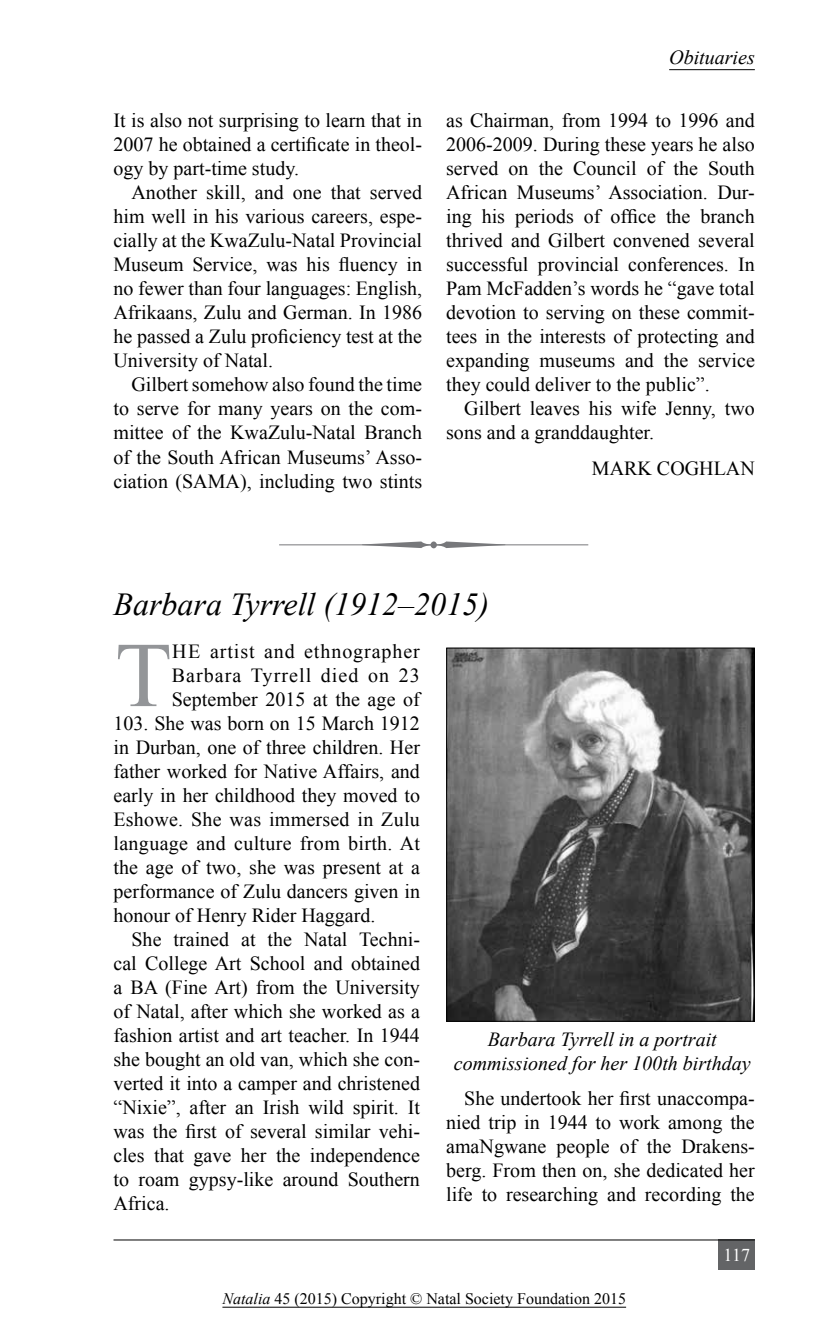
<style>
.page{position:relative;width:840px;height:1333px;background:#fff}
.page>*{position:absolute;margin:0;border:0;box-sizing:border-box;transform-origin:0 0}
.t1{font:92.4px "Times New Roman";color:#939598}
.t2{font:italic 32px "Times New Roman";color:#000}
.t3{font:20px/24px "Times New Roman";color:#000;text-align:justify}
.t4{font:italic 20px/24px "Times New Roman";color:#000;text-align:center}
.t5{font:20px "Times New Roman";letter-spacing:.045em;color:#000}
.t6{font:20px "Times New Roman";letter-spacing:.055em;color:#000}
.t7{font:18px "Times New Roman";color:#fff}
.t8{font:16px "Times New Roman";color:#000}
.s1{font-style:italic}
</style>
<div class="page">
<hr style="left:668px;top:69px;width:86px;height:1px;background:#000">
<div style="left:718px;top:1239px;width:36px;height:30px;background:#636466"></div>
<hr style="left:113px;top:1239px;width:641px;height:1px;background:#000">
<hr style="left:222px;top:1306px;width:403px;height:1px;background:#000">
<hr style="left:279px;top:544px;width:309px;height:1px;background:#77787b">
<img style="left:448px;top:649px;width:304px;height:370px">
<div style="left:446px;top:647px;width:308px;height:374px;border:1px solid #000"></div>
<svg style="left:362px;top:544px;width:143px;height:2px"></svg>
<p class="t3" style="left:113px;top:108px;width:310px">It is also not surprising to learn that in 2007 he obtained a certificate in theol&shy;ogy by part-time study.</p>
<p class="t3" style="left:113px;top:180px;width:310px;text-indent:18px">Another skill, and one that served him well in his various careers, espe&shy;cially at the KwaZulu-Natal Provincial Museum Service, was his fluency in no fewer than four languages: English, Afrikaans, Zulu and German. In 1986 he passed a Zulu proficiency test at the University of Natal.</p>
<p class="t3" style="left:113px;top:372px;width:310px;text-indent:18px">Gilbert somehow also found the time to serve for many years on the com&shy;mittee of the KwaZulu-Natal Branch of the South African Museums’ Asso&shy;ciation (SAMA), including two stints</p>
<p class="t4" style="left:668px;top:44px;width:87px">Obituaries</p>
<p class="t3" style="left:446px;top:108px;width:310px">as Chairman, from 1994 to 1996 and 2006-2009. During these years he also served on the Council of the South African Museums’ Association. Dur&shy;ing his periods of office the branch thrived and Gilbert convened several successful provincial conferences. In Pam McFadden’s words he “gave total devotion to serving on these commit&shy;tees in the interests of protecting and expanding museums and the service they could deliver to the public”.</p>
<p class="t3" style="left:446px;top:396px;width:310px;text-indent:18px">Gilbert leaves his wife Jenny, two sons and a granddaughter.</p>
<p class="t3" style="left:591px;top:455px;width:164px">MARK COGHLAN</p>
<h2 class="t2" style="left:113px;top:582px;width:377px">Barbara Tyrrell (1912–2015)</h2>
<h1 class="t1" style="left:115px;top:610px;width:58px">T</h1>
<p class="t5" style="left:172px;top:637px;width:249px">HE artist and ethnographer</p>
<p class="t6" style="left:172px;top:661px;width:250px">Barbara Tyrrell died on 23</p>
<p class="t3" style="left:172px;top:686px;width:249px">September 2015 at the age of</p>
<p class="t3" style="left:113px;top:710px;width:308px">103. She was born on 15 March 1912</p>
<p class="t3" style="left:113px;top:734px;width:308px">in Durban, one of three children. Her</p>
<p class="t3" style="left:113px;top:758px;width:308px">father worked for Native Affairs, and</p>
<p class="t3" style="left:113px;top:782px;width:308px">early in her childhood they moved to</p>
<p class="t3" style="left:113px;top:806px;width:307px">Eshowe. She was immersed in Zulu</p>
<p class="t3" style="left:113px;top:830px;width:308px">language and culture from birth. At</p>
<p class="t3" style="left:113px;top:854px;width:308px">the age of two, she was present at a</p>
<p class="t3" style="left:113px;top:878px;width:308px">performance of Zulu dancers given in</p>
<p class="t3" style="left:113px;top:902px;width:263px">honour of Henry Rider Haggard.</p>
<p class="t3" style="left:131px;top:926px;width:290px">She trained at the Natal Techni-</p>
<p class="t3" style="left:113px;top:950px;width:308px">cal College Art School and obtained</p>
<p class="t3" style="left:113px;top:974px;width:308px">a BA (Fine Art) from the University</p>
<p class="t3" style="left:113px;top:998px;width:308px">of Natal, after which she worked as a</p>
<p class="t3" style="left:113px;top:1022px;width:308px">fashion artist and art teacher. In 1944</p>
<p class="t3" style="left:113px;top:1046px;width:308px">she bought an old van, which she con-</p>
<p class="t3" style="left:113px;top:1070px;width:308px">verted it into a camper and christened</p>
<p class="t3" style="left:113px;top:1094px;width:308px">“Nixie”, after an Irish wild spirit. It</p>
<p class="t3" style="left:113px;top:1118px;width:308px">was the first of several similar vehi-</p>
<p class="t3" style="left:113px;top:1142px;width:308px">cles that gave her the independence</p>
<p class="t3" style="left:113px;top:1166px;width:308px">to roam gypsy-like around Southern</p>
<p class="t3" style="left:113px;top:1190px;width:58px">Africa.</p>
<p class="t4" style="left:453px;top:1026px;width:298px">Barbara Tyrrell in a portrait commissioned for her 100th birthday</p>
<p class="t3" style="left:446px;top:1085px;width:310px;text-indent:18px">She undertook her first unaccompa&shy;nied trip in 1944 to work among the amaNgwane people of the Drakens&shy;berg. From then on, she dedicated her life to researching and recording the</p>
<p class="t8" style="left:222px;top:1287px;width:405px"><span class="s1">Natalia</span> 45 (2015) Copyright © Natal Society Foundation 2015</p>
<p class="t7" style="left:723px;top:1241px;width:28px">117</p>
</div>
